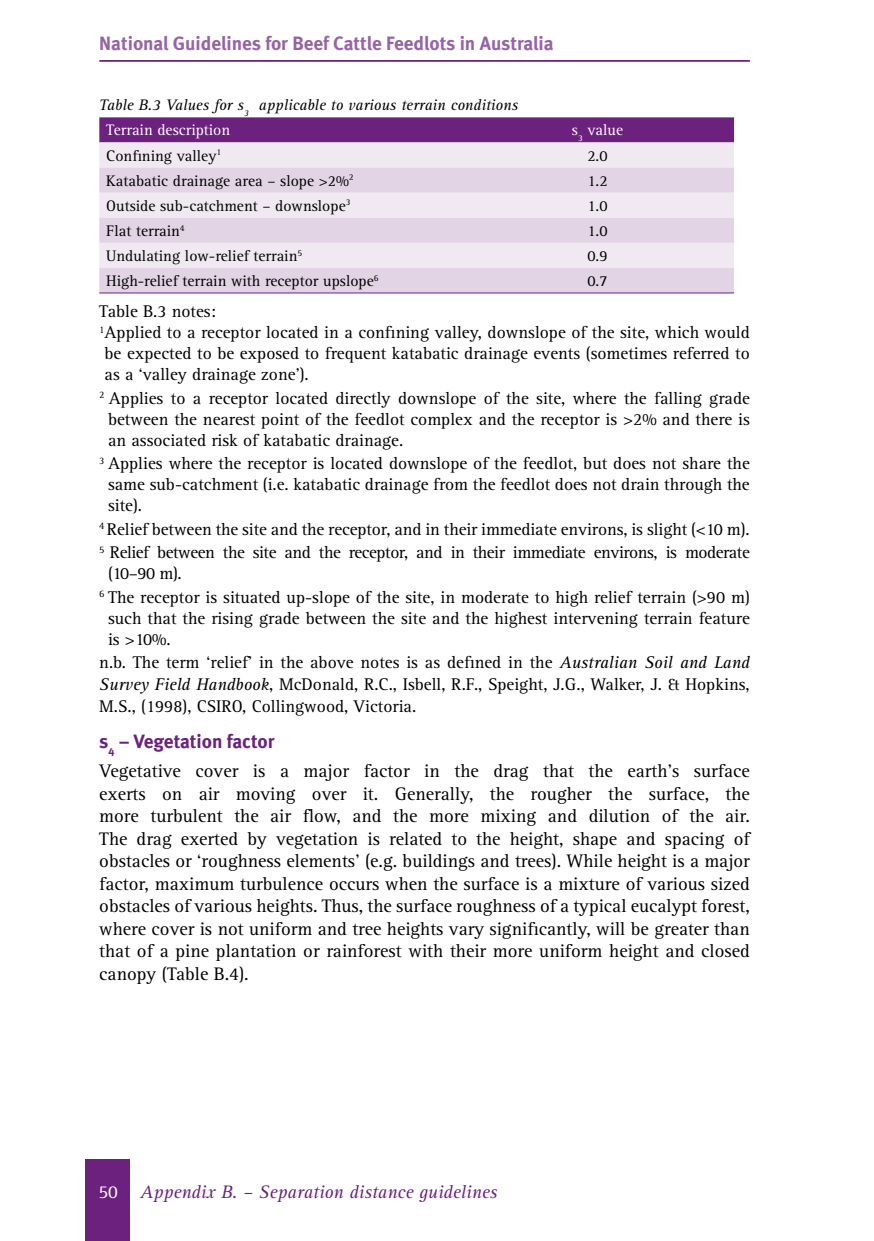
<style>
.page{position:relative;width:874px;height:1241px;background:#fff}
.page>*{position:absolute;margin:0;border:0;box-sizing:border-box;transform-origin:0 0}
.t1{font:700 19.25px "Meta";color:#9863a6}
.t2{font:700 19.25px "Meta";color:#6c217f}
.t3{font:18.72px/22.4px "Rotis Serif";color:#000;text-align:justify}
.t4{font:italic 18.72px "Rotis Serif";color:#6c217f}
.t5{font:17.5px/21px "Rotis Serif";color:#000}
.t6{font:17.5px/23.4px "Rotis Serif";letter-spacing:-.025em;color:#000}
.t7{font:15.75px "Rotis Serif";color:#000}
.t8{font:italic 15.75px/25px "Rotis Serif";color:#000}
.t9{font:15.75px "Rotis Serif";color:#fff}
.s1{font-style:normal;color:#fff}
.s2{font-style:italic}
</style>
<div class="page">
<div style="left:85px;top:1159px;width:44px;height:81px;background:#6c217f"></div>
<hr style="left:99px;top:60px;width:650px;height:2px;background:#6c217f">
<div style="left:99px;top:117px;width:634px;height:25px;background:#6c217f"></div>
<div style="left:99px;top:142px;width:634px;height:25px;background:#f0e9f2"></div>
<svg style="left:99px;top:167px;width:634px;height:125px;background:#e7dcea"></svg>
<hr style="left:99px;top:292px;width:361px;height:1px;background:#6c217f">
<hr style="left:460px;top:292px;width:273px;height:1px;background:#6c217f">
<p class="t1" style="left:99px;top:32px;width:455px">National Guidelines for Beef Cattle Feedlots in Australia</p>
<p class="t8" style="left:106px;top:93px;width:413px;text-indent:-7px">Table B.3 Values for s<sub>3</sub> applicable to various terrain conditions<br><span class="s1">Terrain description</span></p>
<p class="t9" style="left:571px;top:121px;width:53px">s<sub>3</sub> value</p>
<p class="t7" style="left:106px;top:146px;width:116px">Confining valley<sup>1</sup></p>
<p class="t7" style="left:587px;top:146px;width:22px">2.0</p>
<p class="t7" style="left:106px;top:171px;width:249px">Katabatic drainage area – slope &gt;2%<sup>2</sup></p>
<p class="t7" style="left:587px;top:171px;width:22px">1.2</p>
<p class="t7" style="left:106px;top:196px;width:245px">Outside sub-catchment – downslope<sup>3</sup></p>
<p class="t7" style="left:587px;top:196px;width:22px">1.0</p>
<p class="t7" style="left:106px;top:221px;width:80px">Flat terrain<sup>4</sup></p>
<p class="t7" style="left:587px;top:221px;width:22px">1.0</p>
<p class="t7" style="left:106px;top:247px;width:197px">Undulating low-relief terrain<sup>5</sup></p>
<p class="t7" style="left:587px;top:247px;width:22px">0.9</p>
<p class="t7" style="left:106px;top:272px;width:273px">High-relief terrain with receptor upslope<sup>6</sup></p>
<p class="t7" style="left:587px;top:272px;width:22px">0.7</p>
<p class="t5" style="left:99px;top:301px;width:651px">Table B.3 notes:<br><sup>1</sup>Applied to a receptor located in a confining valley, downslope of the site, which would be expected to be exposed to frequent katabatic drainage events (sometimes referred to as a ‘valley drainage zone’).</p>
<p class="t5" style="left:108px;top:388px;width:643px;text-align:justify;text-indent:-9px"><sup>2</sup> Applies to a receptor located directly downslope of the site, where the falling grade between the nearest point of the feedlot complex and the receptor is &gt;2% and there is an associated risk of katabatic drainage.</p>
<p class="t5" style="left:108px;top:453px;width:643px;text-align:justify;text-indent:-9px"><sup>3</sup> Applies where the receptor is located downslope of the feedlot, but does not share the same sub-catchment (i.e. katabatic drainage from the feedlot does not drain through the site).</p>
<p class="t6" style="left:99px;top:518px;width:651px"><sup>4</sup> Relief between the site and the receptor, and in their immediate environs, is slight (&lt;10 m).<br><sup>5</sup> Relief between the site and the receptor, and in their immediate environs, is moderate</p>
<p class="t5" style="left:99px;top:562px;width:651px;line-height:23.4px;text-indent:9px">(10–90 m).<br><sup>6</sup> The receptor is situated up-slope of the site, in moderate to high relief terrain (&gt;90 m)</p>
<p class="t5" style="left:108px;top:608px;width:643px">such that the rising grade between the site and the highest intervening terrain feature is &gt;10%.</p>
<p class="t5" style="left:99px;top:652px;width:651px;line-height:21.7px;text-align:justify">n.b. The term ‘relief’ in the above notes is as defined in the <span class="s2">Australian Soil and Land Survey Field Handbook</span>, McDonald, R.C., Isbell, R.F., Speight, J.G., Walker, J. &amp; Hopkins, M.S., (1998), CSIRO, Collingwood, Victoria.</p>
<p class="t2" style="left:99px;top:729px;width:176px">s<sub>4</sub> – Vegetation factor</p>
<p class="t3" style="left:99px;top:760px;width:651px">Vegetative cover is a major factor in the drag that the earth’s surface exerts on air moving over it. Generally, the rougher the surface, the more turbulent the air flow, and the more mixing and dilution of the air.<br>The drag exerted by vegetation is related to the height, shape and spacing of obstacles or ‘roughness elements’ (e.g. buildings and trees). While height is a major factor, maximum turbulence occurs when the surface is a mixture of various sized obstacles of various heights. Thus, the surface roughness of a typical eucalypt forest, where cover is not uniform and tree heights vary significantly, will be greater than that of a pine plantation or rainforest with their more uniform height and closed canopy (Table B.4).</p>
<p class="t4" style="left:98px;top:1180px;width:400px"><span class="s1">50</span> Appendix B. – Separation distance guidelines</p>
</div>
